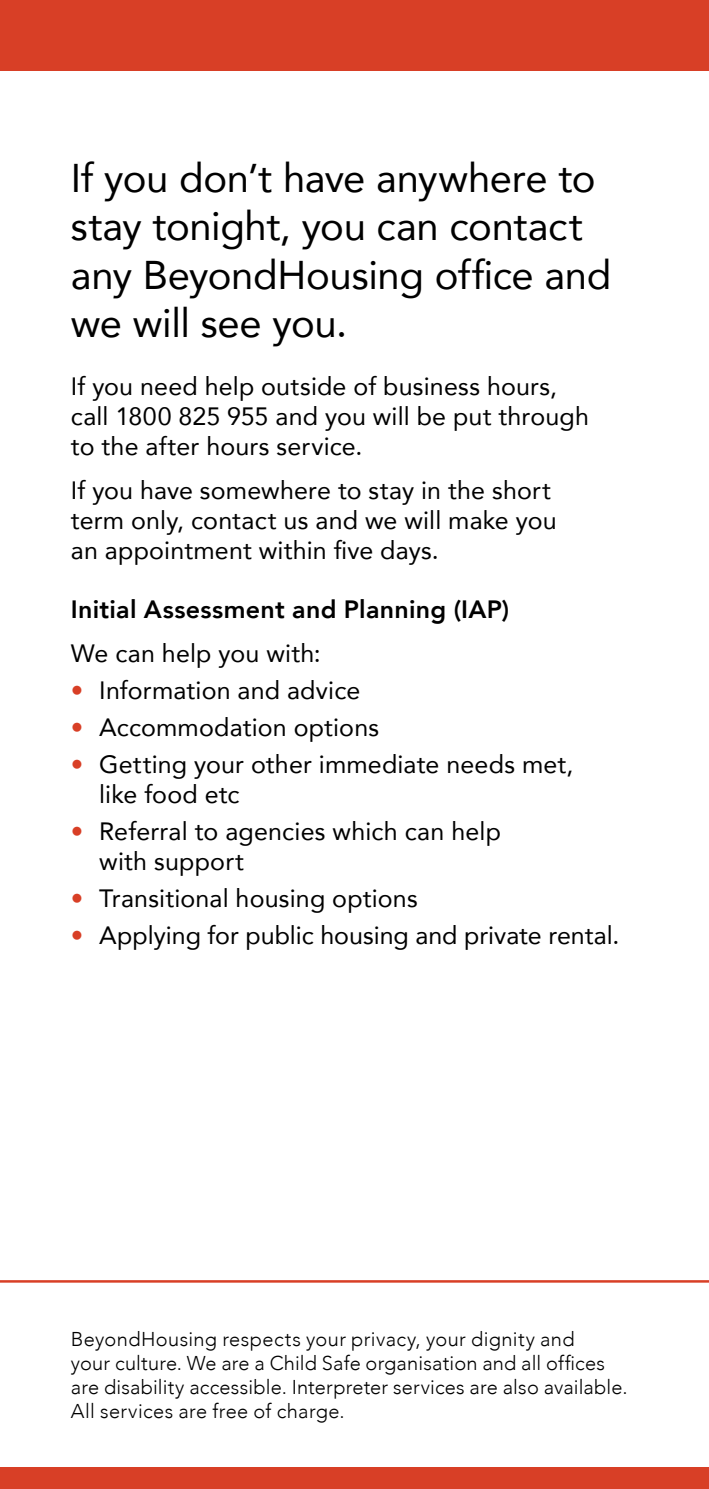
<style>
.page{position:relative;width:709px;height:1489px;background:#fff}
.page>*{position:absolute;margin:0;border:0;box-sizing:border-box;transform-origin:0 0}
.t1{font:40px/48px "Avenir";letter-spacing:-.01em;color:#000}
.t2{font:25px/30px "Avenir";letter-spacing:.005em;color:#000}
.t3{font:800 25px "Avenir";letter-spacing:.01em;color:#000}
.t4{font:300 20px/24px "Avenir";letter-spacing:.01em;color:#000}
.s1{color:#d83f26}
</style>
<div class="page">
<hr style="left:0;top:1279px;width:709px;height:3px;background:#d83f26">
<div style="left:0;top:0;width:709px;height:71px;background:#d83f26"></div>
<div style="left:0;top:1467px;width:709px;height:21px;background:#d83f26"></div>
<h1 class="t1" style="left:71px;top:153px;width:542px">If you don’t have anywhere to stay tonight, you can contact any BeyondHousing office and we will see you.</h1>
<p class="t2" style="left:71px;top:370px;width:519px">If you need help outside of business hours, call 1800 825 955 and you will be put through to the after hours service.</p>
<p class="t2" style="left:71px;top:474px;width:487px">If you have somewhere to stay in the short term only, contact us and we will make you an appointment within five days.</p>
<p class="t3" style="left:71px;top:589px;width:440px">Initial Assessment and Planning (IAP)</p>
<p class="t2" style="left:71px;top:637px;width:251px">We can help you with:</p>
<p class="t2" style="left:71px;top:674px;width:291px"><span class="s1">•</span> Information and advice</p>
<p class="t2" style="left:71px;top:711px;width:310px"><span class="s1">•</span> Accommodation options</p>
<p class="t2" style="left:99px;top:748px;width:475px;text-indent:-28px"><span class="s1">•</span> Getting your other immediate needs met, like food etc</p>
<p class="t2" style="left:99px;top:815px;width:403px;text-indent:-28px"><span class="s1">•</span> Referral to agencies which can help with support</p>
<p class="t2" style="left:71px;top:882px;width:348px"><span class="s1">•</span> Transitional housing options</p>
<p class="t2" style="left:71px;top:919px;width:550px"><span class="s1">•</span> Applying for public housing and private rental.</p>
<p class="t4" style="left:71px;top:1326px;width:558px">BeyondHousing respects your privacy, your dignity and<br>your culture. We are a Child Safe organisation and all offices are disability accessible. Interpreter services are also available.<br>All services are free of charge.</p>
</div>
